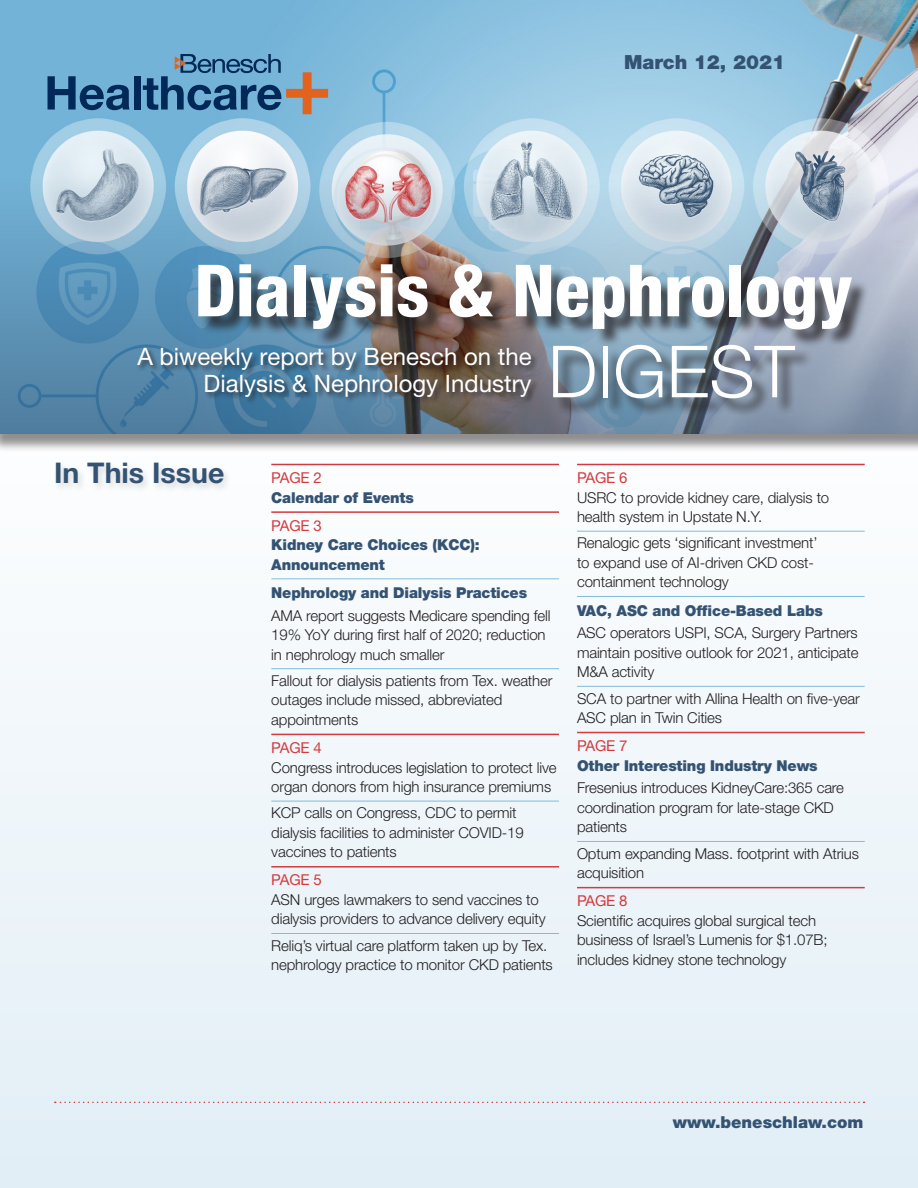
<style>
.page{position:relative;width:918px;height:1188px;background:#fff}
.page>*{position:absolute;margin:0;border:0;box-sizing:border-box;transform-origin:0 0}
.t1{font:800 condensed 72px "Helvetica Neue";color:#fff}
.t2{font:300 72px "Helvetica Neue";color:#fff}
.t3{font:700 28.5px "Helvetica Neue";color:#345373}
.t4{font:24px/27px "Helvetica Neue";color:#fff;text-align:right}
.t5{font:900 19.5px "Helvetica Neue";color:#345373}
.t6{font:900 16.5px "Helvetica Neue";color:#345373}
.t7{font:300 15px/19.5px "Helvetica Neue";letter-spacing:-.01em;color:#231f20}
.t8{font:900 15px/19.5px "Helvetica Neue";letter-spacing:-.01em;color:#345373}
.t9{font:15px "Helvetica Neue";letter-spacing:-.01em;color:#d33b3e}
</style>
<div class="page">
<div style="left:0;top:398px;width:918px;height:790px;background:linear-gradient(to right,#eef5fa,#eff5fa)"></div>
<div style="left:0;top:0;width:918px;height:453px;background:#231f20;opacity:.5"></div>
<img style="left:0;top:0;width:918px;height:179px">
<svg style="left:55px;top:1102px;width:810px;height:1px"></svg>
<svg style="left:48px;top:76px;width:82px;height:34px;background:#3c719b"></svg>
<div style="left:134px;top:76px;width:6px;height:34px;background:#002858"></div>
<svg style="left:143px;top:54px;width:185px;height:60px;background:#608dad"></svg>
<svg style="left:0;top:179px;width:918px;height:255px;background:#8dabc1"></svg>
<div style="left:200px;top:266px;width:670px;height:151px;background:#231f20;opacity:.75"></div>
<div style="left:136px;top:346px;width:403px;height:59px;background:#231f20;opacity:.75"></div>
<div style="left:53px;top:460px;width:180px;height:33px;background:#f5f6f7"></div>
<hr style="left:271px;top:464px;width:288px;height:1px;background:#d33b3e">
<hr style="left:271px;top:511px;width:288px;height:2px;background:#d33b3e">
<hr style="left:271px;top:578px;width:288px;height:1px;background:#80bcdd">
<hr style="left:271px;top:668px;width:288px;height:1px;background:#80bcdd">
<hr style="left:271px;top:734px;width:288px;height:1px;background:#d33b3e">
<hr style="left:271px;top:801px;width:288px;height:1px;background:#80bcdd">
<hr style="left:271px;top:866px;width:288px;height:2px;background:#d33b3e">
<hr style="left:271px;top:933px;width:288px;height:1px;background:#80bcdd">
<hr style="left:577px;top:464px;width:288px;height:1px;background:#d33b3e">
<hr style="left:577px;top:531px;width:288px;height:1px;background:#80bcdd">
<hr style="left:577px;top:596px;width:288px;height:1px;background:#80bcdd">
<hr style="left:577px;top:686px;width:288px;height:1px;background:#80bcdd">
<hr style="left:577px;top:732px;width:288px;height:1px;background:#d33b3e">
<hr style="left:577px;top:841px;width:288px;height:1px;background:#80bcdd">
<hr style="left:577px;top:887px;width:288px;height:1px;background:#d33b3e">
<p class="t5" style="left:624px;top:50px;width:162px">March 12, 2021</p>
<p class="t1" style="left:195px;top:246px;width:660px">Dialysis &amp; Nephrology</p>
<p class="t2" style="left:548px;top:328px;width:248px">DIGEST</p>
<p class="t4" style="left:137px;top:343px;width:396px">A biweekly report by Benesch on the<br>Dialysis &amp; Nephrology Industry</p>
<p class="t3" style="left:54px;top:456px;width:172px">In This Issue</p>
<p class="t9" style="left:271px;top:469px;width:52px">PAGE 2</p>
<p class="t8" style="left:271px;top:488px;width:144px">Calendar of Events</p>
<p class="t9" style="left:271px;top:517px;width:52px">PAGE 3</p>
<p class="t8" style="left:271px;top:535px;width:210px">Kidney Care Choices (KCC):<br>Announcement</p>
<p class="t8" style="left:271px;top:583px;width:257px">Nephrology and Dialysis Practices</p>
<p class="t7" style="left:271px;top:605px;width:281px">AMA report suggests Medicare spending fell<br>19% YoY during first half of 2020; reduction in nephrology much smaller</p>
<p class="t7" style="left:271px;top:671px;width:283px">Fallout for dialysis patients from Tex. weather outages include missed, abbreviated appointments</p>
<p class="t9" style="left:271px;top:739px;width:52px">PAGE 4</p>
<p class="t7" style="left:271px;top:757px;width:287px">Congress introduces legislation to protect live organ donors from high insurance premiums</p>
<p class="t7" style="left:271px;top:803px;width:254px">KCP calls on Congress, CDC to permit dialysis facilities to administer COVID-19 vaccines to patients</p>
<p class="t9" style="left:271px;top:871px;width:52px">PAGE 5</p>
<p class="t7" style="left:271px;top:890px;width:276px">ASN urges lawmakers to send vaccines to dialysis providers to advance delivery equity</p>
<p class="t7" style="left:271px;top:935px;width:283px">Reliq’s virtual care platform taken up by Tex. nephrology practice to monitor CKD patients</p>
<p class="t9" style="left:577px;top:469px;width:52px">PAGE 6</p>
<p class="t7" style="left:577px;top:487px;width:254px">USRC to provide kidney care, dialysis to health system in Upstate N.Y.</p>
<p class="t7" style="left:577px;top:533px;width:242px">Renalogic gets ‘significant investment’ to expand use of AI-driven CKD cost&shy;containment technology</p>
<p class="t8" style="left:577px;top:600px;width:247px">VAC, ASC and Office-Based Labs</p>
<p class="t7" style="left:577px;top:623px;width:283px;text-align:justify">ASC operators USPI, SCA, Surgery Partners maintain positive outlook for 2021, anticipate M&amp;A activity</p>
<p class="t7" style="left:577px;top:688px;width:284px">SCA to partner with Allina Health on five-year<br>ASC plan in Twin Cities</p>
<p class="t9" style="left:577px;top:737px;width:52px">PAGE 7</p>
<p class="t8" style="left:577px;top:756px;width:242px">Other Interesting Industry News</p>
<p class="t7" style="left:577px;top:778px;width:269px">Fresenius introduces KidneyCare:365 care coordination program for late-stage CKD patients</p>
<p class="t7" style="left:577px;top:843px;width:284px">Optum expanding Mass. footprint with Atrius acquisition</p>
<p class="t9" style="left:577px;top:892px;width:52px">PAGE 8</p>
<p class="t7" style="left:577px;top:910px;width:252px">Scientific acquires global surgical tech business of Israel’s Lumenis for $1.07B; includes kidney stone technology</p>
<p class="t6" style="left:673px;top:1113px;width:192px">www.beneschlaw.com</p>
</div>
